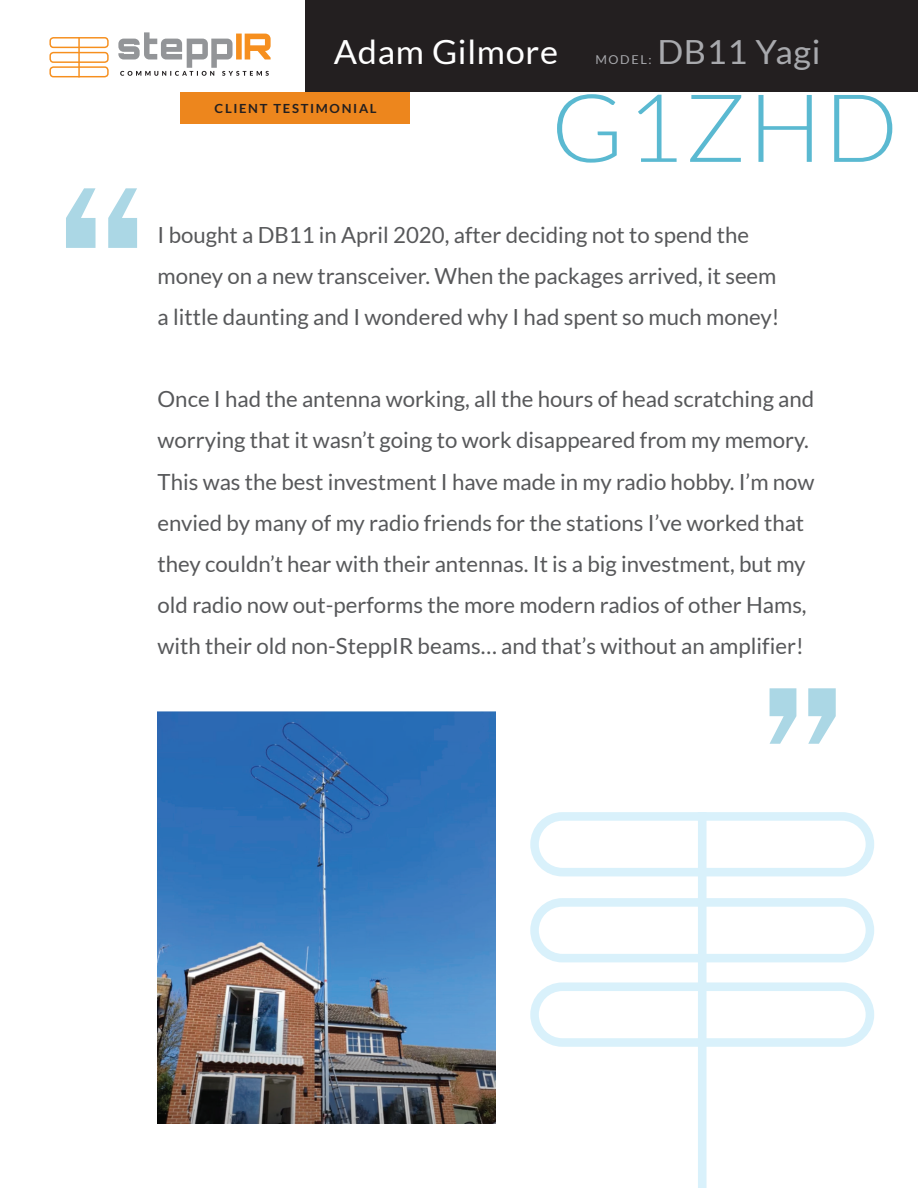
<style>
.page{position:relative;width:918px;height:1188px;background:#fff}
.page>*{position:absolute;margin:0;border:0;box-sizing:border-box;transform-origin:0 0}
.t1{font:300 94.5px "Lato";letter-spacing:.02em;color:#5ab9d1}
.t2{font:33.3px "Lato";letter-spacing:.02em;color:#fff}
.t3{font:33.3px "Lato";letter-spacing:.02em;color:#a8a9ad}
.t4{font:22.2px/41.1px "Lato";color:#57585a}
.t5{font:700 12.6px "Lato";letter-spacing:.13em;color:#231f20}
.t6{font:12.15px "Lato";letter-spacing:.13em;color:#a8a9ad}
</style>
<div class="page">
<div style="left:181px;top:92px;width:229px;height:32px;background:#ed861d"></div>
<div style="left:306px;top:0;width:612px;height:92px;background:#231f20"></div>
<svg style="left:118px;top:32px;width:153px;height:44px"></svg>
<div style="left:49px;top:37px;width:60px;height:11px;border:1px solid #f68f1e;border-radius:3px"></div>
<div style="left:49px;top:52px;width:60px;height:11px;border:1px solid #f68f1e;border-radius:3px"></div>
<div style="left:49px;top:66px;width:60px;height:11px;border:1px solid #f68f1e;border-radius:3px"></div>
<hr style="left:78px;top:37px;width:2px;height:40px;background:#f68f1e">
<div style="left:530px;top:812px;width:344px;height:64px;border:9px solid #d9f1fb;border-radius:28px"></div>
<div style="left:530px;top:898px;width:344px;height:64px;border:9px solid #d9f1fb;border-radius:28px"></div>
<div style="left:530px;top:983px;width:344px;height:64px;border:9px solid #d9f1fb;border-radius:28px"></div>
<div style="left:698px;top:812px;width:9px;height:376px;background:#d9f1fb"></div>
<svg style="left:66px;top:188px;width:71px;height:60px"></svg>
<svg style="left:770px;top:688px;width:66px;height:56px"></svg>
<img style="left:158px;top:711px;width:337px;height:412px">
<h2 class="t2" style="left:334px;top:34px;width:226px">Adam Gilmore</h2>
<p class="t6" style="left:595px;top:53px;width:58px">MODEL:</p>
<h2 class="t3" style="left:657px;top:34px;width:165px">DB11 Yagi</h2>
<p class="t5" style="left:215px;top:101px;width:164px">CLIENT TESTIMONIAL</p>
<h1 class="t1" style="left:551px;top:77px;width:349px">G1ZHD</h1>
<p class="t4" style="left:158px;top:214px;width:623px">I bought a DB11 in April 2020, after deciding not to spend the money on a new transceiver. When the packages arrived, it seem a little daunting and I wondered why I had spent so much money!</p>
<p class="t4" style="left:158px;top:378px;width:659px">Once I had the antenna working, all the hours of head scratching and worrying that it wasn’t going to work disappeared from my memory.<br>This was the best investment I have made in my radio hobby. I’m now envied by many of my radio friends for the stations I’ve worked that they couldn’t hear with their antennas. It is a big investment, but my old radio now out-performs the more modern radios of other Hams, with their old non-SteppIR beams… and that’s without an amplifier!</p>
</div>
